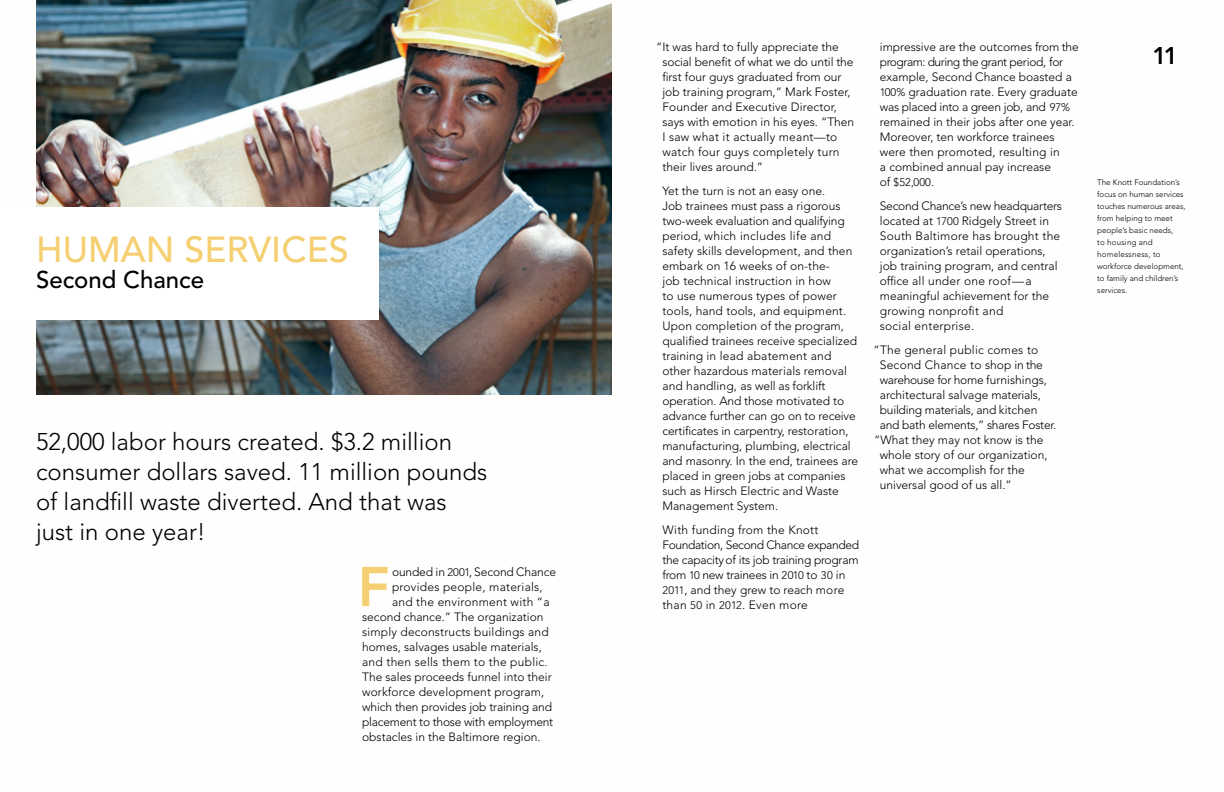
<style>
.page{position:relative;width:1224px;height:792px;background:#fff}
.page>*{position:absolute;margin:0;border:0;box-sizing:border-box;transform-origin:0 0}
.t1{font:800 55.4px "Avenir LT Std";color:#f5cf71}
.t2{font:500 36px "Avenir LT Std";color:#f5cf71}
.t3{font:300 24px/30px "Avenir LT Std";color:#000}
.t4{font:500 24px "Avenir LT Std";color:#000}
.t5{font:800 24px "Avenir LT Std";color:#000}
.t6{font:300 12px/15px "Avenir LT Std";color:#000}
.t7{font:300 12px/15px "Avenir LT Std";letter-spacing:-.02em;color:#000}
.t8{font:300 12px "Avenir LT Std";letter-spacing:.02em;color:#000}
.t9{font:300 12px "Avenir LT Std";letter-spacing:-.025em;color:#000}
.t10{font:300 11px "Avenir LT Std";color:#000}
.t11{font:300 8px/12px "Avenir LT Std";color:#000}
.s1{font-size:11px}
.s2{font-size:12px}
</style>
<div class="page">
<img style="left:36px;top:0;width:576px;height:395px">
<div style="left:0;top:207px;width:379px;height:113px;background:#fff"></div>
<h2 class="t2" style="left:36px;top:229px;width:314px">HUMAN SERVICES</h2>
<h3 class="t4" style="left:36px;top:266px;width:170px">Second Chance</h3>
<h3 class="t3" style="left:36px;top:427px;width:453px">52,000 labor hours created. $3.2 million consumer dollars saved. 11 million pounds of landfill waste diverted. And that was just in one year!</h3>
<h1 class="t1" style="left:358px;top:554px;width:33px">F</h1>
<p class="t6" style="left:392px;top:564px;width:166px">ounded in <span class="s1">2001</span>, Second Chance</p>
<p class="t8" style="left:392px;top:580px;width:152px">provides people, materials,</p>
<p class="t8" style="left:392px;top:595px;width:159px">and the environment with “a</p>
<p class="t6" style="left:362px;top:609px;width:183px">second chance.” The organization</p>
<p class="t6" style="left:362px;top:624px;width:188px">simply deconstructs buildings and</p>
<p class="t6" style="left:362px;top:639px;width:181px">homes, salvages usable materials,</p>
<p class="t8" style="left:362px;top:655px;width:187px">and then sells them to the public.</p>
<p class="t6" style="left:362px;top:669px;width:191px">The sales proceeds funnel into their</p>
<p class="t6" style="left:362px;top:684px;width:184px">workforce development program,</p>
<p class="t6" style="left:362px;top:699px;width:191px">which then provides job training and</p>
<p class="t7" style="left:362px;top:714px;width:193px">placement to those with employment</p>
<p class="t6" style="left:362px;top:729px;width:180px">obstacles in the Baltimore region.</p>
<p class="t6" style="left:662px;top:40px;width:193px;text-indent:-6px">“It was hard to fully appreciate the social benefit of what we do until the first four guys graduated from our job training program,” Mark Foster,<br>Founder and Executive Director, says with emotion in his eyes. “Then<br>I saw what it actually meant—to watch four guys completely turn their lives around.”</p>
<p class="t6" style="left:662px;top:184px;width:197px">Yet the turn is not an easy one.<br>Job trainees must pass a rigorous two-week evaluation and qualifying period, which includes life and safety skills development, and then embark on 16 weeks of on-the-<br>job technical instruction in how<br>to use numerous types of power tools, hand tools, and equipment.<br>Upon completion of the program, qualified trainees receive specialized training in lead abatement and other hazardous materials removal and handling, as well as forklift operation. And those motivated to advance further can go on to receive certificates in carpentry, restoration, manufacturing, plumbing, electrical and masonry. In the end, trainees are placed in green jobs at companies such as Hirsch Electric and Waste Management System.</p>
<p class="t7" style="left:662px;top:523px;width:198px">With funding from the Knott<br>Foundation, Second Chance expanded the capacity of its job training program from <span class="s1">10</span> new trainees in <span class="s1">2010</span> to <span class="s1">30</span> in<br><span class="s1">2011</span>, and they grew to reach more than <span class="s1">50</span> in <span class="s1">2012</span>. Even more</p>
<p class="t6" style="left:880px;top:40px;width:200px">impressive are the outcomes from the program: during the grant period, for example, Second Chance boasted a <span class="s1">100%</span> graduation rate. Every graduate was placed into a green job, and <span class="s1">97% </span>remained in their jobs after one year.<br>Moreover, ten workforce trainees were then promoted, resulting in<br>a combined annual pay increase</p>
<p class="t10" style="left:880px;top:176px;width:56px"><span class="s2">of</span> $52,000<span class="s2">.</span></p>
<p class="t6" style="left:880px;top:199px;width:184px">Second Chance’s new headquarters located at <span class="s1">1700</span> Ridgely Street in<br>South Baltimore has brought the organization’s retail operations, job training program, and central office all under one roof—a meaningful achievement for the growing nonprofit and<br>social enterprise.</p>
<p class="t8" style="left:874px;top:343px;width:166px">“The general public comes to</p>
<p class="t8" style="left:880px;top:358px;width:165px">Second Chance to shop in the</p>
<p class="t9" style="left:880px;top:373px;width:169px">warehouse for home furnishings,</p>
<p class="t6" style="left:880px;top:388px;width:162px">architectural salvage materials,</p>
<p class="t7" style="left:880px;top:403px;width:159px">building materials, and kitchen</p>
<p class="t7" style="left:880px;top:418px;width:178px">and bath elements,” shares Foster.</p>
<p class="t6" style="left:874px;top:433px;width:171px">“What they may not know is the</p>
<p class="t6" style="left:880px;top:448px;width:169px">whole story of our organization,</p>
<p class="t6" style="left:880px;top:463px;width:146px">what we accomplish for the</p>
<p class="t6" style="left:880px;top:478px;width:133px">universal good of us all.”</p>
<h3 class="t5" style="left:1152px;top:42px;width:27px">11</h3>
<p class="t11" style="left:1097px;top:177px;width:90px">The Knott Foundation’s focus on human services touches numerous areas, from helping to meet people’s basic needs,<br>to housing and homelessness, to workforce development, to family and children’s services.</p>
</div>
